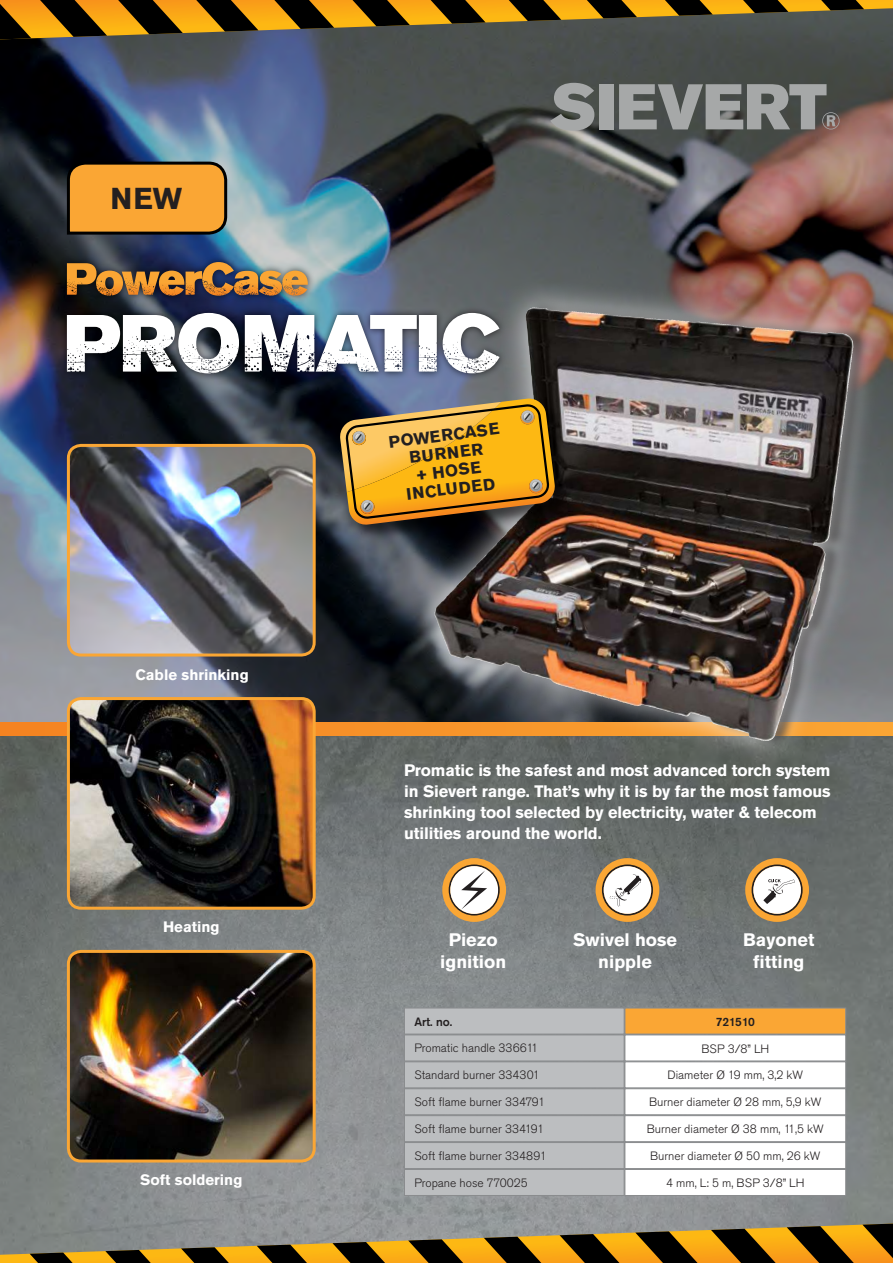
<style>
.page{position:relative;width:893px;height:1263px;background:#fff}
.page>*{position:absolute;margin:0;border:0;box-sizing:border-box;transform-origin:0 0}
.t1{font:700 30px "Akzidenz Grotesk Std";color:#231f20}
.t2{font:700 18px/21.6px "Akzidenz Grotesk Std";color:#fff;text-align:center}
.t3{font:700 16.5px/21px "Akzidenz Grotesk Std";letter-spacing:-.01em;color:#fff}
.t4{font:700 16.5px/18px "Akzidenz Grotesk Std";color:#231f20;text-align:center}
.t5{font:700 15px "Akzidenz Grotesk Std";color:#fff}
.t6{font:300 12px "Akzidenz Grotesk Std";color:#231f20}
.t7{font:500 12px "Akzidenz Grotesk Std";color:#231f20}
</style>
<div class="page">
<img style="left:0;top:39px;width:893px;height:684px">
<svg style="left:550px;top:83px;width:44px;height:48px"></svg>
<div style="left:599px;top:84px;width:15px;height:45px;background:#a6a8a8"></div>
<svg style="left:619px;top:84px;width:220px;height:45px"></svg>
<img style="left:0;top:736px;width:893px;height:487px">
<div style="left:0;top:723px;width:893px;height:13px;background:#f68b25"></div>
<div style="left:404px;top:1008px;width:220px;height:26px;background:#bcbec0;border:1px solid #8a8c8e"></div>
<div style="left:404px;top:1034px;width:220px;height:27px;background:#bcbec0;border:1px solid #8a8c8e"></div>
<div style="left:404px;top:1061px;width:220px;height:27px;background:#bcbec0;border:1px solid #8a8c8e"></div>
<div style="left:404px;top:1088px;width:220px;height:27px;background:#bcbec0;border:1px solid #8a8c8e"></div>
<div style="left:404px;top:1115px;width:220px;height:27px;background:#bcbec0;border:1px solid #8a8c8e"></div>
<div style="left:404px;top:1142px;width:220px;height:27px;background:#bcbec0;border:1px solid #8a8c8e"></div>
<div style="left:404px;top:1169px;width:220px;height:27px;background:#bcbec0;border:1px solid #8a8c8e"></div>
<div style="left:625px;top:1008px;width:221px;height:26px;background:#faa634;border:1px solid #8a8c8e"></div>
<div style="left:625px;top:1034px;width:221px;height:27px;background:#fff;border:1px solid #8a8c8e"></div>
<div style="left:625px;top:1061px;width:221px;height:27px;background:#fff;border:1px solid #8a8c8e"></div>
<div style="left:625px;top:1088px;width:221px;height:27px;background:#fff;border:1px solid #8a8c8e"></div>
<div style="left:625px;top:1115px;width:221px;height:27px;background:#fff;border:1px solid #8a8c8e"></div>
<div style="left:625px;top:1142px;width:221px;height:27px;background:#fff;border:1px solid #8a8c8e"></div>
<div style="left:625px;top:1169px;width:221px;height:27px;background:#fff;border:1px solid #8a8c8e"></div>
<svg style="left:65px;top:160px;width:164px;height:76px"></svg>
<svg style="left:60px;top:255px;width:255px;height:47px"></svg>
<img style="left:67px;top:263px;width:241px;height:33px">
<svg style="left:60px;top:306px;width:322px;height:74px"></svg>
<svg style="left:245px;top:315px;width:137px;height:57px"></svg>
<svg style="left:67px;top:313px;width:172px;height:60px"></svg>
<img style="left:382px;top:254px;width:511px;height:541px">
<img style="left:484px;top:307px;width:69px;height:250px">
<svg style="left:0;top:1223px;width:893px;height:40px"></svg>
<svg style="left:0;top:0;width:893px;height:39px"></svg>
<img style="left:68px;top:951px;width:246px;height:210px">
<div style="left:67px;top:950px;width:249px;height:212px;border:3px solid #faa634;border-radius:13px"></div>
<img style="left:68px;top:698px;width:246px;height:210px">
<div style="left:67px;top:697px;width:249px;height:213px;border:3px solid #faa634;border-radius:13px"></div>
<img style="left:68px;top:445px;width:246px;height:210px">
<div style="left:67px;top:444px;width:249px;height:212px;border:3px solid #faa634;border-radius:13px"></div>
<div style="left:745px;top:858px;width:64px;height:64px;background:#faa634;border-radius:50%"></div>
<svg style="left:752px;top:864px;width:51px;height:51px"></svg>
<div style="left:596px;top:858px;width:63px;height:64px;background:#faa634;border-radius:50%"></div>
<svg style="left:602px;top:864px;width:51px;height:51px"></svg>
<div style="left:442px;top:858px;width:64px;height:64px;background:#faa634;border-radius:50%"></div>
<svg style="left:449px;top:864px;width:51px;height:51px"></svg>
<img style="left:340px;top:399px;width:233px;height:143px">
<svg style="left:340px;top:399px;width:216px;height:127px"></svg>
<h1 class="t1" style="left:110px;top:182px;width:73px">NEW</h1>
<p class="t5" style="left:135px;top:666px;width:115px">Cable shrinking</p>
<p class="t5" style="left:163px;top:918px;width:58px">Heating</p>
<p class="t5" style="left:140px;top:1171px;width:104px">Soft soldering</p>
<h3 class="t4" style="left:388px;top:433px;width:113px;rotate:-7deg">POWERCASE<br>BURNER<br>+ HOSE<br>INCLUDED</h3>
<h3 class="t3" style="left:404px;top:759px;width:428px">Promatic is the safest and most advanced torch system in Sievert range. That’s why it is by far the most famous shrinking tool selected by electricity, water &amp; telecom utilities around the world.</h3>
<h2 class="t2" style="left:440px;top:929px;width:68px">Piezo ignition</h2>
<h2 class="t2" style="left:573px;top:929px;width:105px">Swivel hose nipple</h2>
<h2 class="t2" style="left:743px;top:929px;width:73px">Bayonet fitting</h2>
<p class="t7" style="left:414px;top:1014px;width:39px">Art. no.</p>
<p class="t7" style="left:716px;top:1014px;width:41px">721510</p>
<p class="t6" style="left:701px;top:1042px;width:69px">BSP 3/8” LH</p>
<p class="t6" style="left:667px;top:1068px;width:137px">Diameter Ø 19 mm, 3,2 kW</p>
<p class="t6" style="left:649px;top:1095px;width:174px">Burner diameter Ø 28 mm, 5,9 kW</p>
<p class="t6" style="left:647px;top:1122px;width:178px">Burner diameter Ø 38 mm, 11,5 kW</p>
<p class="t6" style="left:650px;top:1149px;width:172px">Burner diameter Ø 50 mm, 26 kW</p>
<p class="t6" style="left:666px;top:1176px;width:140px">4 mm, L: 5 m, BSP 3/8” LH</p>
<p class="t6" style="left:414px;top:1041px;width:125px">Promatic handle 336611</p>
<p class="t6" style="left:414px;top:1068px;width:127px">Standard burner 334301</p>
<p class="t6" style="left:414px;top:1095px;width:132px">Soft flame burner 334791</p>
<p class="t6" style="left:414px;top:1122px;width:131px">Soft flame burner 334191</p>
<p class="t6" style="left:414px;top:1149px;width:134px">Soft flame burner 334891</p>
<p class="t6" style="left:414px;top:1176px;width:115px">Propane hose 770025</p>
</div>
